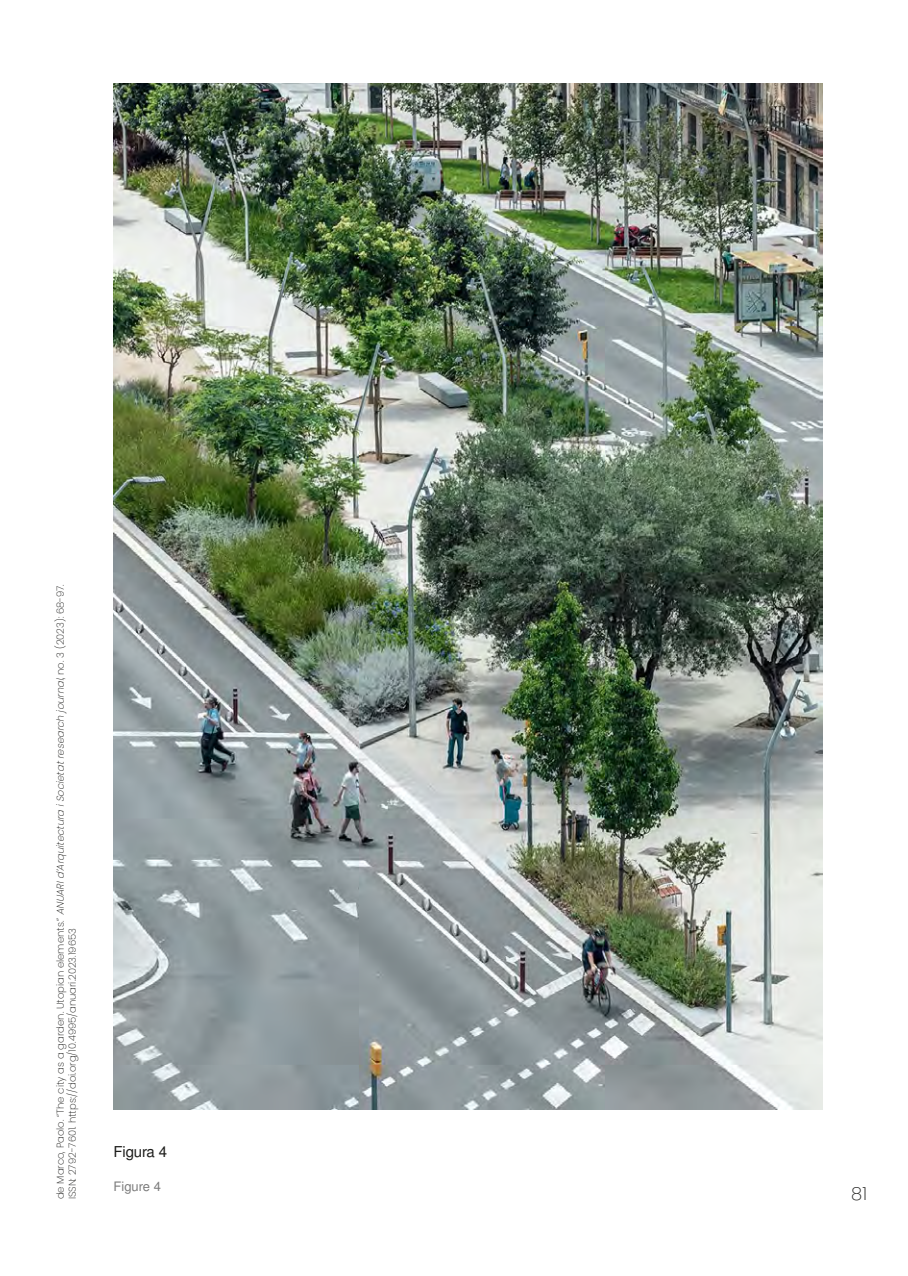
<style>
.page{position:relative;width:908px;height:1276px;background:#fff}
.page>*{position:absolute;margin:0;border:0;box-sizing:border-box;transform-origin:0 0}
.t1{font:200 18px "Poppins";color:#1d1d1b}
.val_cos_de_text{font:15px "Free Sans";letter-spacing:-.01em;color:#1d1d1b}
.val_cos_de_text-2{font:13px "Free Sans";color:#7c7c7c}
.t2{font:200 10px "Poppins";color:#1d1d1b}
.s1{font-style:italic}
</style>
<div class="page">
<img style="left:113px;top:83px;width:709px;height:1026px">
<p class="t2" style="left:55px;top:1199px;width:617px;rotate:-90deg">de Marco, Paolo. “The city as a garden. Utopian elements.” <span class="s1">ANUARId’Arquitectura iSocietatresearchjournal</span>, n o . 3 ( 2 0 2 3 ) : 6 8 - 9 7 .</p>
<p class="t2" style="left:67px;top:1199px;width:272px;rotate:-90deg">ISSN: 2792-7601. https://doi.org/10.4995/anuari.2023.19653</p>
<p class="val_cos_de_text" style="left:113px;top:1141px;width:55px">Figura 4</p>
<p class="val_cos_de_text-2" style="left:113px;top:1177px;width:49px">Figure 4</p>
<h1 class="t1" style="left:850px;top:1183px;width:17px">81</h1>
</div>
